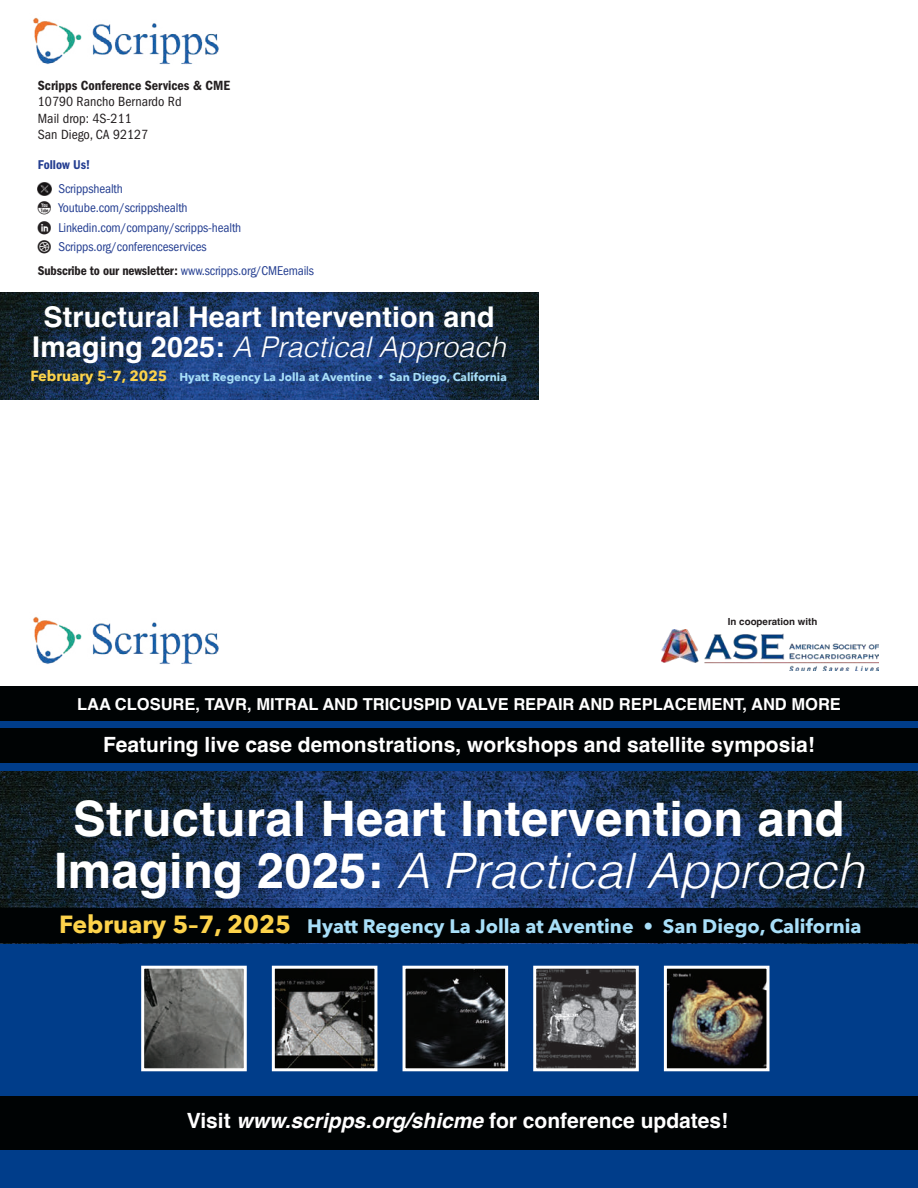
<style>
.page{position:relative;width:918px;height:1188px;background:#fff}
.page>*{position:absolute;margin:0;border:0;box-sizing:border-box;transform-origin:0 0}
.t1{font:700 48.9px/51.8px "Helvetica";letter-spacing:.005em;color:#fff;text-align:center}
.t2{font:700 28.65px/30.3px "Helvetica";letter-spacing:.005em;color:#fff;text-align:center}
.t3{font:700 21px "Helvetica";color:#fff}
.t4{font:700 19.5px "Avenir Next";color:#a8dff9}
.t5{font:700 16.5px "Helvetica";color:#fff}
.t6{font:condensed 13.8px/16.5px "ITC Franklin Gothic Std";color:#231f20}
.t7{font:13.8px "ITC Franklin Gothic Std Dm Cd";color:#231f20}
.t8{font:condensed 13.2px/19.2px "ITC Franklin Gothic Std";letter-spacing:-.01em;color:#243e91}
.t9{font:13.2px "ITC Franklin Gothic Std Dm Cd";letter-spacing:-.01em;color:#231f20}
.t10{font:13.2px "ITC Franklin Gothic Std Dm Cd";letter-spacing:.005em;color:#243e91}
.t11{font:700 11.55px "Avenir Next";color:#a8dff9}
.t12{font:700 9.75px "Helvetica";color:#231f20}
.s1{color:#231f20}
.s2{font-family:"ITC Franklin Gothic Std";font-stretch:condensed;color:#243e91}
.s3{font-weight:300;font-style:italic}
.s4{font-size:14.55px;color:#fdd34b}
.s5{font-size:24.75px;color:#fdd34b}
.s6{font-style:italic}
</style>
<div class="page">
<div style="left:0;top:687px;width:918px;height:501px;background:#003d8a"></div>
<img style="left:0;top:771px;width:918px;height:138px">
<img style="left:145px;top:970px;width:98px;height:97px">
<div style="left:141px;top:966px;width:106px;height:105px;border:3px solid #fff"></div>
<img style="left:407px;top:970px;width:97px;height:97px">
<div style="left:403px;top:966px;width:105px;height:105px;border:3px solid #fff"></div>
<img style="left:276px;top:970px;width:97px;height:97px">
<div style="left:272px;top:966px;width:105px;height:105px;border:3px solid #fff"></div>
<img style="left:668px;top:970px;width:98px;height:97px">
<div style="left:664px;top:966px;width:106px;height:105px;border:3px solid #fff"></div>
<img style="left:537px;top:970px;width:98px;height:97px">
<div style="left:533px;top:966px;width:106px;height:105px;border:3px solid #fff"></div>
<div style="left:0;top:1096px;width:918px;height:54px;background:#000304"></div>
<div style="left:0;top:729px;width:918px;height:34px;background:#000304"></div>
<div style="left:0;top:687px;width:918px;height:34px;background:#000304"></div>
<div style="left:0;top:909px;width:918px;height:34px;background:#000304"></div>
<img style="left:38px;top:182px;width:13px;height:14px">
<img style="left:0;top:293px;width:539px;height:107px">
<img style="left:33px;top:17px;width:186px;height:47px">
<img style="left:33px;top:617px;width:186px;height:47px">
<img style="left:662px;top:629px;width:216px;height:41px">
<p class="t7" style="left:38px;top:77px;width:194px">Scripps Conference Services &amp; CME</p>
<p class="t6" style="left:38px;top:94px;width:145px">10790 Rancho Bernardo Rd<br>Mail drop: 4S-211<br>San Diego, CA 92127</p>
<p class="t10" style="left:38px;top:157px;width:54px">Follow Us!</p>
<p class="t8" style="left:58px;top:179px;width:66px">Scrippshealth</p>
<p class="t8" style="left:58px;top:198px;width:184px;text-indent:-21px"><span class="s1">□</span> Youtube.com/scrippshealth<br>Linkedin.com/company/scripps-health</p>
<p class="t8" style="left:38px;top:237px;width:170px"><span class="s1">□</span> Scripps.org/conferenceservices</p>
<p class="t9" style="left:38px;top:263px;width:278px">Subscribe to our newsletter: <span class="s2">www.scripps.org/CMEemails</span></p>
<h2 class="t2" style="left:32px;top:305px;width:475px">Structural Heart Intervention and<br>Imaging 2025: <span class="s3">A Practical Approach</span></h2>
<p class="t11" style="left:30px;top:367px;width:478px"><span class="s4">February 5–7, 2025</span> Hyatt Regency La Jolla at Aventine • San Diego, California</p>
<p class="t12" style="left:728px;top:615px;width:91px">In cooperation with</p>
<p class="t5" style="left:77px;top:694px;width:765px">LAA CLOSURE, TAVR, MITRAL AND TRICUSPID VALVE REPAIR AND REPLACEMENT, AND MORE</p>
<p class="t3" style="left:103px;top:732px;width:713px">Featuring live case demonstrations, workshops and satellite symposia!</p>
<h1 class="t1" style="left:54px;top:799px;width:812px">Structural Heart Intervention and<br>Imaging 2025: <span class="s3">A Practical Approach</span></h1>
<p class="t4" style="left:59px;top:910px;width:804px"><span class="s5">February 5–7, 2025</span> Hyatt Regency La Jolla at Aventine • San Diego, California</p>
<p class="t3" style="left:187px;top:1108px;width:543px">Visit <span class="s6">www.scripps.org/shicme</span> for conference updates!</p>
</div>
